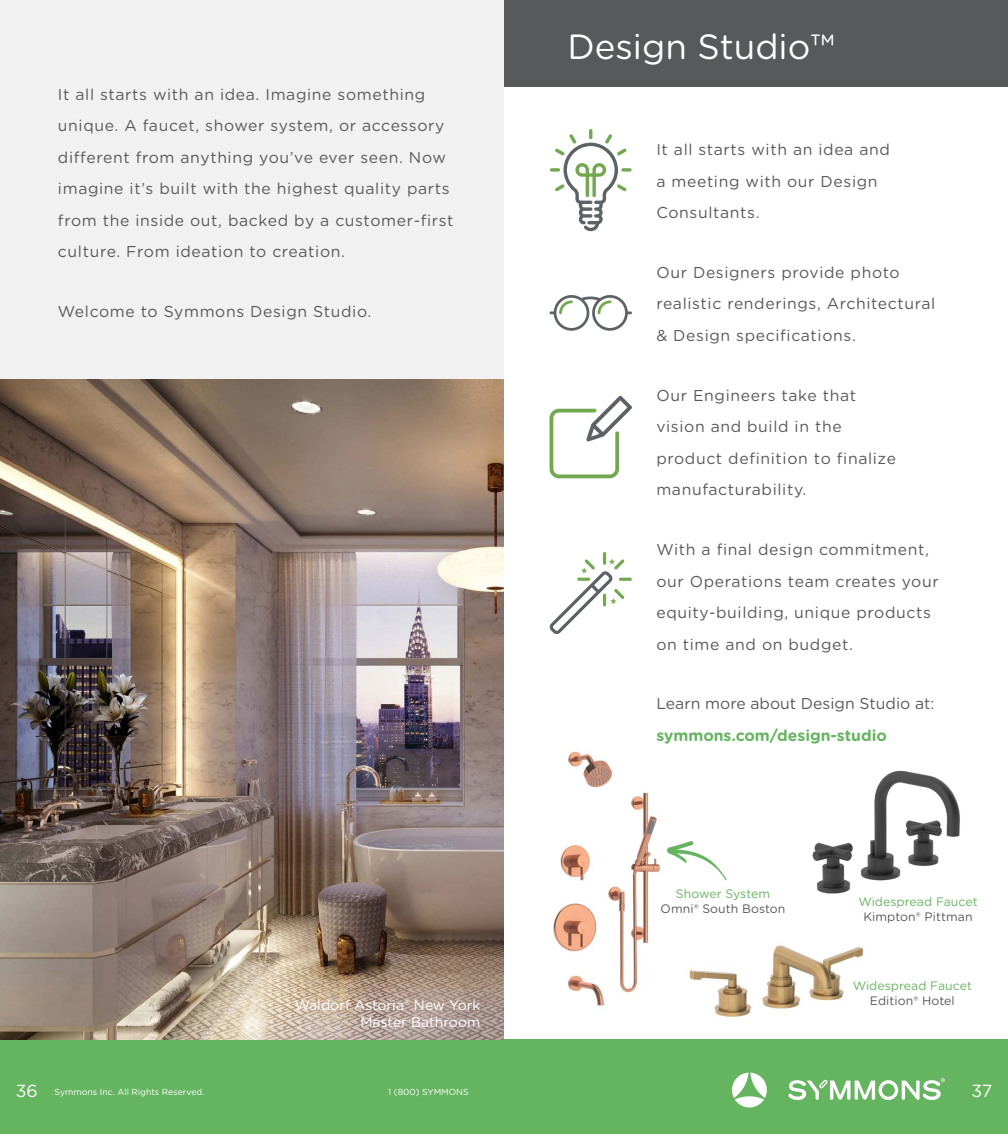
<style>
.page{position:relative;width:1008px;height:1134px;background:#fff}
.page>*{position:absolute;margin:0;border:0;box-sizing:border-box;transform-origin:0 0}
.t1{font:35px "Gotham Rounded";color:#fff}
.t2{font:17.5px "Gotham Rounded";color:#fff}
.t3{font:15.75px/31.5px "Gotham Rounded";letter-spacing:.04em;color:#58595b}
.t4{font:15.75px "Gotham Rounded";color:#58595b}
.t5{font:700 15.75px "Gotham Rounded";color:#65b460}
.t6{font:14px/16.8px "Gotham Rounded";color:#fff;text-align:right}
.t7{font:12.25px "Gotham Rounded";letter-spacing:.005em;color:#65b460}
.t8{font:12.25px "Gotham Rounded";letter-spacing:.005em;color:#58595b}
.t9{font:8.75px "Gotham Rounded";color:#fff}
.s1{font-size:17.5px}
</style>
<div class="page">
<div style="left:0;top:1040px;width:1008px;height:94px;background:#65b460"></div>
<svg style="left:788px;top:1078px;width:157px;height:22px"></svg>
<svg style="left:732px;top:1073px;width:35px;height:35px"></svg>
<div style="left:0;top:0;width:504px;height:386px;background:#f1f1f2"></div>
<div style="left:504px;top:0;width:504px;height:87px;background:#58595b"></div>
<svg style="left:550px;top:168px;width:10px;height:4px"></svg>
<svg style="left:621px;top:168px;width:11px;height:4px"></svg>
<svg style="left:555px;top:129px;width:72px;height:103px"></svg>
<svg style="left:550px;top:295px;width:82px;height:36px"></svg>
<svg style="left:550px;top:396px;width:82px;height:82px"></svg>
<svg style="left:549px;top:552px;width:83px;height:82px"></svg>
<img style="left:0;top:379px;width:504px;height:661px">
<img style="left:553px;top:751px;width:114px;height:255px">
<img style="left:812px;top:770px;width:148px;height:124px">
<img style="left:689px;top:945px;width:175px;height:73px">
<svg style="left:667px;top:841px;width:60px;height:39px"></svg>
<p class="t3" style="left:58px;top:78px;width:397px">It all starts with an idea. Imagine something unique. A faucet, shower system, or accessory different from anything you’ve ever seen. Now imagine it’s built with the highest quality parts from the inside out, backed by a customer-first culture. From ideation to creation.</p>
<p class="t3" style="left:58px;top:295px;width:315px">Welcome to Symmons Design Studio.</p>
<p class="t6" style="left:295px;top:996px;width:187px">Waldorf Astoria® New York<br>Master Bathroom</p>
<h1 class="t1" style="left:567px;top:23px;width:269px">Design Studio™</h1>
<p class="t3" style="left:656px;top:133px;width:235px">It all starts with an idea and a meeting with our Design<br>Consultants.</p>
<p class="t3" style="left:656px;top:256px;width:281px">Our Designers provide photo realistic renderings, Architectural &amp; Design specifications.</p>
<p class="t3" style="left:656px;top:379px;width:241px">Our Engineers take that vision and build in the product definition to finalize manufacturability.</p>
<p class="t3" style="left:656px;top:533px;width:284px">With a final design commitment, our Operations team creates your equity-building, unique products on time and on budget.</p>
<p class="t4" style="left:656px;top:693px;width:280px">Learn more about Design Studio at:</p>
<p class="t5" style="left:656px;top:724px;width:232px">symmons.com/design-studio</p>
<p class="t7" style="left:676px;top:885px;width:96px">Shower System</p>
<p class="t8" style="left:661px;top:900px;width:126px">Omni® South Boston</p>
<p class="t7" style="left:858px;top:893px;width:121px">Widespread Faucet</p>
<p class="t8" style="left:863px;top:908px;width:111px">Kimpton® Pittman</p>
<p class="t7" style="left:853px;top:977px;width:121px">Widespread Faucet</p>
<p class="t8" style="left:870px;top:992px;width:86px">Edition® Hotel</p>
<p class="t9" style="left:16px;top:1086px;width:190px"><span class="s1">36</span> Symmons Inc. All Rights Reserved.</p>
<p class="t9" style="left:388px;top:1086px;width:82px">1 (800) SYMMONS</p>
<p class="t2" style="left:972px;top:1079px;width:22px">37</p>
</div>
